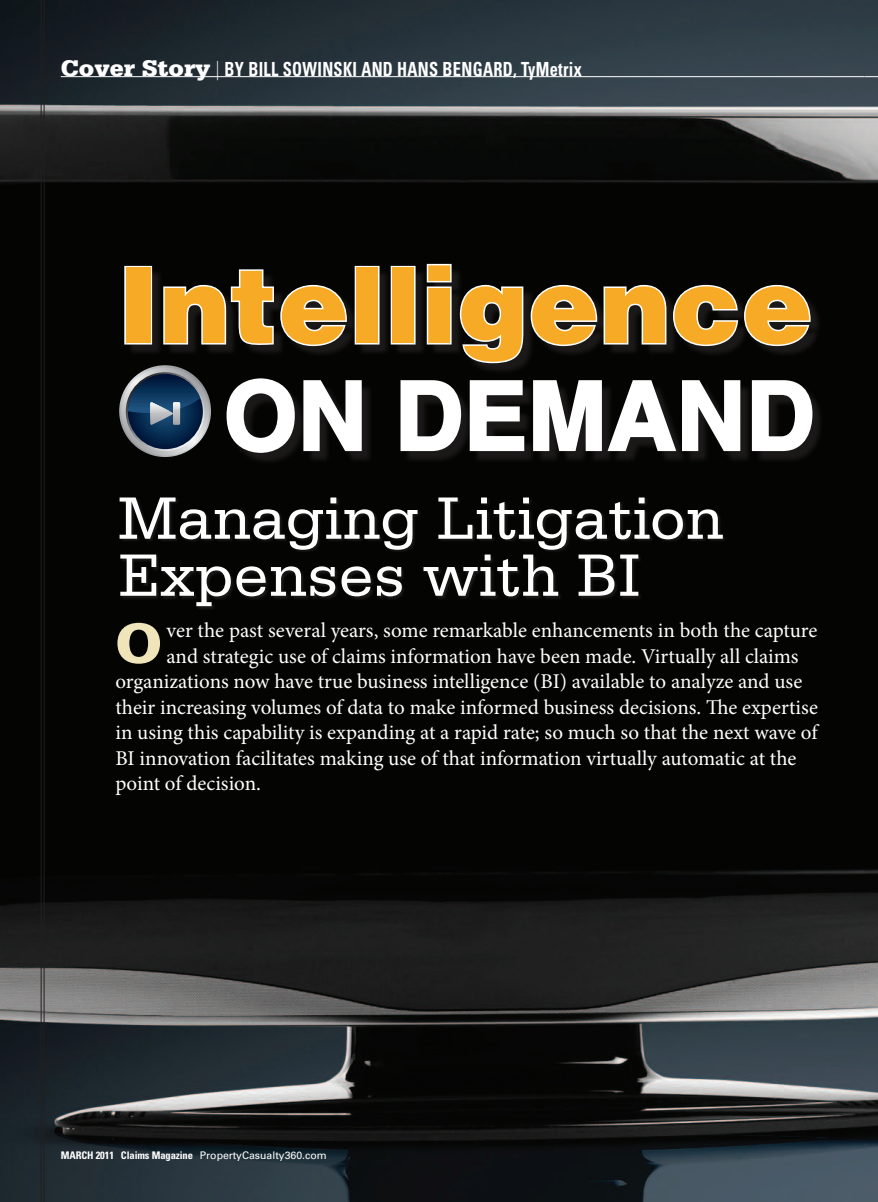
<style>
.page{position:relative;width:878px;height:1202px;background:#fff}
.page>*{position:absolute;margin:0;border:0;box-sizing:border-box;transform-origin:0 0}
.t1{font:900 105px "Helvetica LT Std";letter-spacing:.01em;color:#f6aa25}
.t2{font:700 94.5px "Helvetica LT Std";letter-spacing:.01em;color:#fff}
.t3{font:63px/57px "Serifa Std";color:#fff}
.t4{font:900 60px "Serifa Std";color:#efe4ba}
.t5{font:21px "Minion Pro";color:#fff}
.t6{font:700 condensed 19.5px "Univers LT Std";letter-spacing:.02em;color:#fff;scale:.84 1}
.t7{font:700 condensed 10.5px "Univers LT Std";letter-spacing:-.01em;color:#fff}
.s1{font-family:"Serifa Std";font-weight:900;font-stretch:normal;font-size:24px}
.s2{font-family:"European Pi Two";font-weight:400;font-stretch:normal;font-size:18px}
.s3{font-weight:400;font-stretch:normal}
</style>
<div class="page">
<img style="left:0;top:1px;width:878px;height:1201px">
<hr style="left:44px;top:0;width:1px;height:1202px;background:#231f20">
<hr style="left:41px;top:0;width:1px;height:1202px;background:#231f20">
<svg style="left:864px;top:76px;width:14px;height:1px"></svg>
<hr style="left:61px;top:76px;width:803px;height:1px;background:#fff">
<div style="left:127px;top:267px;width:697px;height:197px;background:#231f20;opacity:.75"></div>
<div style="left:124px;top:266px;width:28px;height:78px;border:3px solid #fff"></div>
<svg style="left:162px;top:268px;width:186px;height:79px;background:#3a3939"></svg>
<div style="left:354px;top:266px;width:25px;height:78px;border:3px solid #fff"></div>
<div style="left:391px;top:266px;width:24px;height:78px;border:3px solid #fff"></div>
<svg style="left:425px;top:262px;width:387px;height:103px;background:#2c2c2b"></svg>
<svg style="left:225px;top:377px;width:71px;height:77px;background:#3c3c3b"></svg>
<svg style="left:302px;top:379px;width:61px;height:73px"></svg>
<svg style="left:399px;top:379px;width:63px;height:73px"></svg>
<svg style="left:468px;top:379px;width:57px;height:73px"></svg>
<svg style="left:531px;top:379px;width:210px;height:73px"></svg>
<svg style="left:750px;top:379px;width:64px;height:73px"></svg>
<div style="left:120px;top:497px;width:606px;height:112px;background:#231f20;opacity:.75"></div>
<svg style="left:119px;top:365px;width:92px;height:92px"></svg>
<svg style="left:121px;top:367px;width:88px;height:88px"></svg>
<svg style="left:126px;top:372px;width:78px;height:79px"></svg>
<svg style="left:128px;top:374px;width:75px;height:75px"></svg>
<svg style="left:128px;top:374px;width:72px;height:51px;background:#34516e"></svg>
<p class="t6" style="left:61px;top:58px;width:622px"><span class="s1">Cover Story</span> <span class="s2">.</span> BY BILL SOWINSKI AN D HANS BEN GARD, TYMETRIX</p>
<h1 class="t1" style="left:118px;top:237px;width:696px">Intelligence</h1>
<h2 class="t2" style="left:224px;top:358px;width:592px">ON DEMAND</h2>
<h3 class="t3" style="left:118px;top:490px;width:607px">Managing Litigation<br>Expenses with BI</h3>
<h3 class="t4" style="left:115px;top:608px;width:48px">O</h3>
<p class="t5" style="left:166px;top:616px;width:652px">ver the past several years, some remarkable enhancements in both the capture</p>
<p class="t5" style="left:166px;top:642px;width:633px">and strategic use of claims information have been made. Virtually all claims</p>
<p class="t5" style="left:115px;top:667px;width:688px">organizations now have true business intelligence (BI) available to analyze and use</p>
<p class="t5" style="left:115px;top:693px;width:704px">their increasing volumes of data to make informed business decisions. The expertise</p>
<p class="t5" style="left:115px;top:718px;width:703px">in using this capability is expanding at a rapid rate; so much so that the next wave of</p>
<p class="t5" style="left:115px;top:744px;width:682px">BI innovation facilitates making use of that information virtually automatic at the</p>
<p class="t5" style="left:115px;top:769px;width:147px">point of decision.</p>
<p class="t7" style="left:61px;top:1149px;width:267px">MARCH 2011 CLAIMS MAGAZINE <span class="s3">PropertyCasualty360.com</span></p>
</div>
